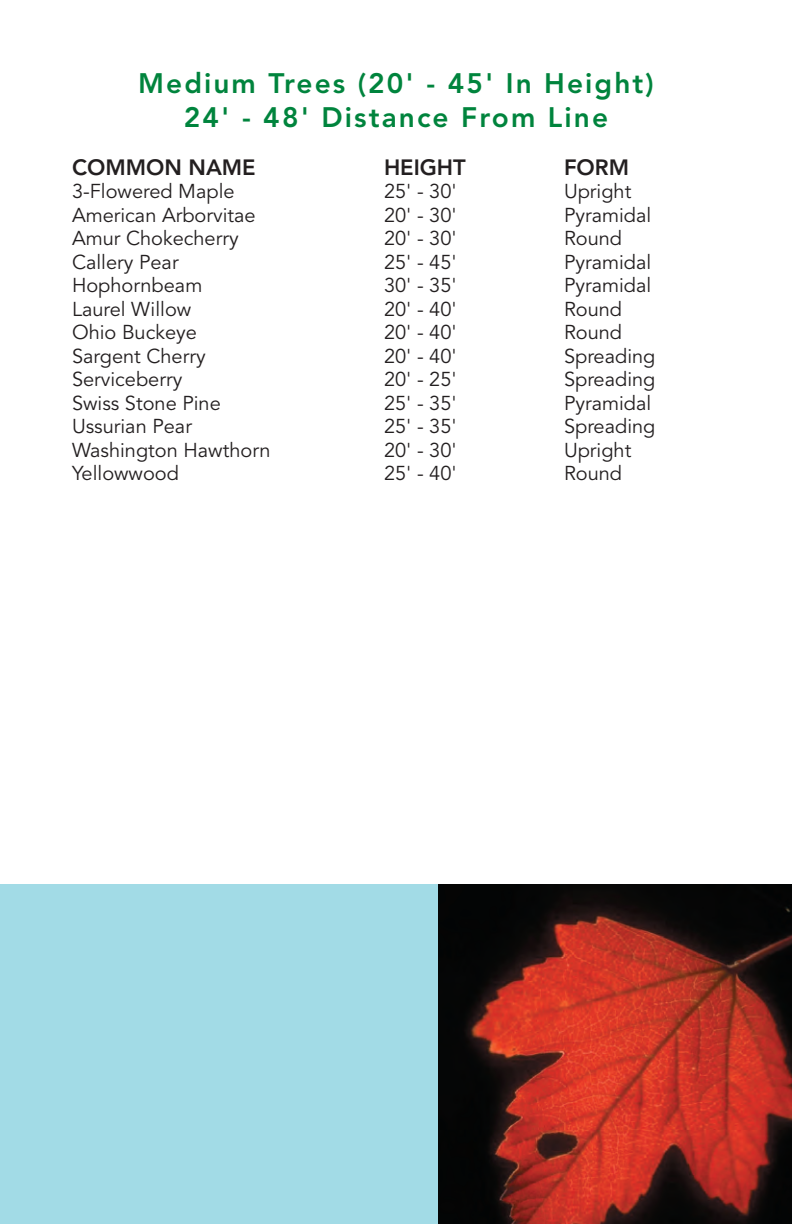
<style>
.page{position:relative;width:792px;height:1224px;background:#fff}
.page>*{position:absolute;margin:0;border:0;box-sizing:border-box;transform-origin:0 0}
.t1{font:800 28px/33.6px "Avenir LT Std";letter-spacing:.075em;color:#00843d;text-align:center}
.t2{font:800 22px "Avenir LT Std";color:#231f20}
.t3{font:20px "Avenir LT Std";color:#231f20}
</style>
<div class="page">
<img style="left:438px;top:884px;width:354px;height:340px">
<div style="left:0;top:884px;width:437px;height:340px;background:#a2dbe6"></div>
<h1 class="t1" style="left:138px;top:67px;width:517px">Medium Trees (20' - 45' In Height)<br>24' - 48' Distance From Line</h1>
<p class="t2" style="left:72px;top:154px;width:185px">COMMON NAME</p>
<p class="t2" style="left:384px;top:154px;width:83px">HEIGHT</p>
<p class="t2" style="left:564px;top:154px;width:67px">FORM</p>
<p class="t3" style="left:72px;top:180px;width:164px">3-Flowered Maple</p>
<p class="t3" style="left:384px;top:180px;width:74px">25' - 30'</p>
<p class="t3" style="left:564px;top:180px;width:69px">Upright</p>
<p class="t3" style="left:72px;top:203px;width:185px">American Arborvitae</p>
<p class="t3" style="left:384px;top:203px;width:74px">20' - 30'</p>
<p class="t3" style="left:564px;top:203px;width:89px">Pyramidal</p>
<p class="t3" style="left:72px;top:227px;width:168px">Amur Chokecherry</p>
<p class="t3" style="left:384px;top:227px;width:74px">20' - 30'</p>
<p class="t3" style="left:564px;top:227px;width:60px">Round</p>
<p class="t3" style="left:72px;top:250px;width:108px">Callery Pear</p>
<p class="t3" style="left:384px;top:250px;width:74px">25' - 45'</p>
<p class="t3" style="left:564px;top:250px;width:89px">Pyramidal</p>
<p class="t3" style="left:72px;top:274px;width:132px">Hophornbeam</p>
<p class="t3" style="left:384px;top:274px;width:74px">30' - 35'</p>
<p class="t3" style="left:564px;top:274px;width:89px">Pyramidal</p>
<p class="t3" style="left:72px;top:297px;width:121px">Laurel Willow</p>
<p class="t3" style="left:384px;top:297px;width:74px">20' - 40'</p>
<p class="t3" style="left:564px;top:297px;width:60px">Round</p>
<p class="t3" style="left:72px;top:321px;width:126px">Ohio Buckeye</p>
<p class="t3" style="left:384px;top:321px;width:74px">20' - 40'</p>
<p class="t3" style="left:564px;top:321px;width:60px">Round</p>
<p class="t3" style="left:72px;top:344px;width:135px">Sargent Cherry</p>
<p class="t3" style="left:384px;top:344px;width:74px">20' - 40'</p>
<p class="t3" style="left:564px;top:344px;width:93px">Spreading</p>
<p class="t3" style="left:72px;top:368px;width:112px">Serviceberry</p>
<p class="t3" style="left:384px;top:368px;width:74px">20' - 25'</p>
<p class="t3" style="left:564px;top:368px;width:93px">Spreading</p>
<p class="t3" style="left:72px;top:391px;width:150px">Swiss Stone Pine</p>
<p class="t3" style="left:384px;top:391px;width:74px">25' - 35'</p>
<p class="t3" style="left:564px;top:391px;width:89px">Pyramidal</p>
<p class="t3" style="left:72px;top:415px;width:121px">Ussurian Pear</p>
<p class="t3" style="left:384px;top:415px;width:74px">25' - 35'</p>
<p class="t3" style="left:564px;top:415px;width:93px">Spreading</p>
<p class="t3" style="left:72px;top:438px;width:200px">Washington Hawthorn</p>
<p class="t3" style="left:384px;top:438px;width:74px">20' - 30'</p>
<p class="t3" style="left:564px;top:438px;width:69px">Upright</p>
<p class="t3" style="left:72px;top:462px;width:109px">Yellowwood</p>
<p class="t3" style="left:384px;top:462px;width:74px">25' - 40'</p>
<p class="t3" style="left:564px;top:462px;width:60px">Round</p>
</div>
